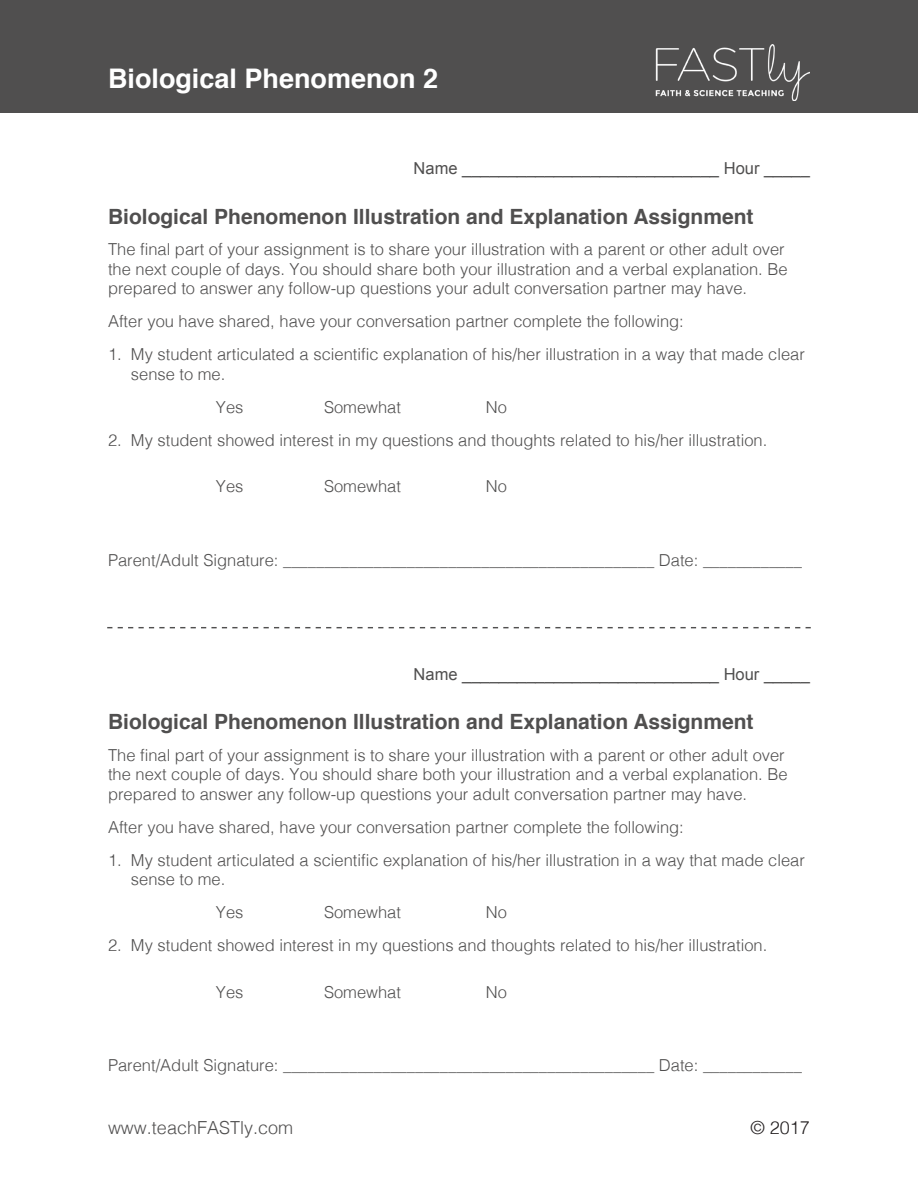
<style>
.page{position:relative;width:918px;height:1188px;background:#fff}
.page>*{position:absolute;margin:0;border:0;box-sizing:border-box;transform-origin:0 0}
.t1{font:700 27px "Helvetica";color:#fff}
.t2{font:700 21px "Helvetica";color:#504f4f}
.t3{font:300 18px "Helvetica";color:#504f4f}
.t4{font:300 18px "Helvetica";color:#231f20}
.t5{font:300 16.5px/19.5px "Helvetica";color:#504f4f}
.t6{font:16.5px "Arial";color:#504f4f}
</style>
<div class="page">
<div style="left:0;top:0;width:918px;height:112px;background:#504f4f"></div>
<img style="left:655px;top:45px;width:155px;height:56px">
<svg style="left:107px;top:627px;width:704px;height:1px"></svg>
<h1 class="t1" style="left:108px;top:57px;width:332px">Biological Phenomenon 2</h1>
<p class="t6" style="left:414px;top:157px;width:398px">Name ____________________________ Hour _____</p>
<p class="t2" style="left:108px;top:199px;width:647px">Biological Phenomenon Illustration and Explanation Assignment</p>
<p class="t5" style="left:108px;top:238px;width:681px">The final part of your assignment is to share your illustration with a parent or other adult over the next couple of days. You should share both your illustration and a verbal explanation. Be prepared to answer any follow-up questions your adult conversation partner may have.</p>
<p class="t5" style="left:108px;top:310px;width:577px">After you have shared, have your conversation partner complete the following:</p>
<p class="t5" style="left:131px;top:343px;width:676px;text-indent:-23px">1. My student articulated a scientific explanation of his/her illustration in a way that made clear sense to me.</p>
<p class="t5" style="left:216px;top:396px;width:29px">Yes</p>
<p class="t5" style="left:324px;top:396px;width:79px">Somewhat</p>
<p class="t5" style="left:486px;top:396px;width:23px">No</p>
<p class="t5" style="left:108px;top:429px;width:661px">2. My student showed interest in my questions and thoughts related to his/her illustration.</p>
<p class="t5" style="left:216px;top:475px;width:29px">Yes</p>
<p class="t5" style="left:324px;top:475px;width:79px">Somewhat</p>
<p class="t5" style="left:486px;top:475px;width:23px">No</p>
<p class="t5" style="left:108px;top:549px;width:696px">Parent/Adult Signature: _____________________________________________ Date: ____________</p>
<p class="t6" style="left:414px;top:663px;width:398px">Name ____________________________ Hour _____</p>
<p class="t2" style="left:108px;top:705px;width:647px">Biological Phenomenon Illustration and Explanation Assignment</p>
<p class="t5" style="left:108px;top:744px;width:681px">The final part of your assignment is to share your illustration with a parent or other adult over the next couple of days. You should share both your illustration and a verbal explanation. Be prepared to answer any follow-up questions your adult conversation partner may have.</p>
<p class="t5" style="left:108px;top:816px;width:577px">After you have shared, have your conversation partner complete the following:</p>
<p class="t5" style="left:131px;top:849px;width:676px;text-indent:-23px">1. My student articulated a scientific explanation of his/her illustration in a way that made clear sense to me.</p>
<p class="t5" style="left:216px;top:901px;width:29px">Yes</p>
<p class="t5" style="left:324px;top:901px;width:79px">Somewhat</p>
<p class="t5" style="left:486px;top:901px;width:23px">No</p>
<p class="t5" style="left:108px;top:934px;width:661px">2. My student showed interest in my questions and thoughts related to his/her illustration.</p>
<p class="t5" style="left:216px;top:981px;width:29px">Yes</p>
<p class="t5" style="left:324px;top:981px;width:79px">Somewhat</p>
<p class="t5" style="left:486px;top:981px;width:23px">No</p>
<p class="t5" style="left:108px;top:1054px;width:696px">Parent/Adult Signature: _____________________________________________ Date: ____________</p>
<p class="t3" style="left:108px;top:1112px;width:187px">www.teachFASTly.com</p>
<p class="t4" style="left:751px;top:1112px;width:61px">© 2017</p>
</div>
